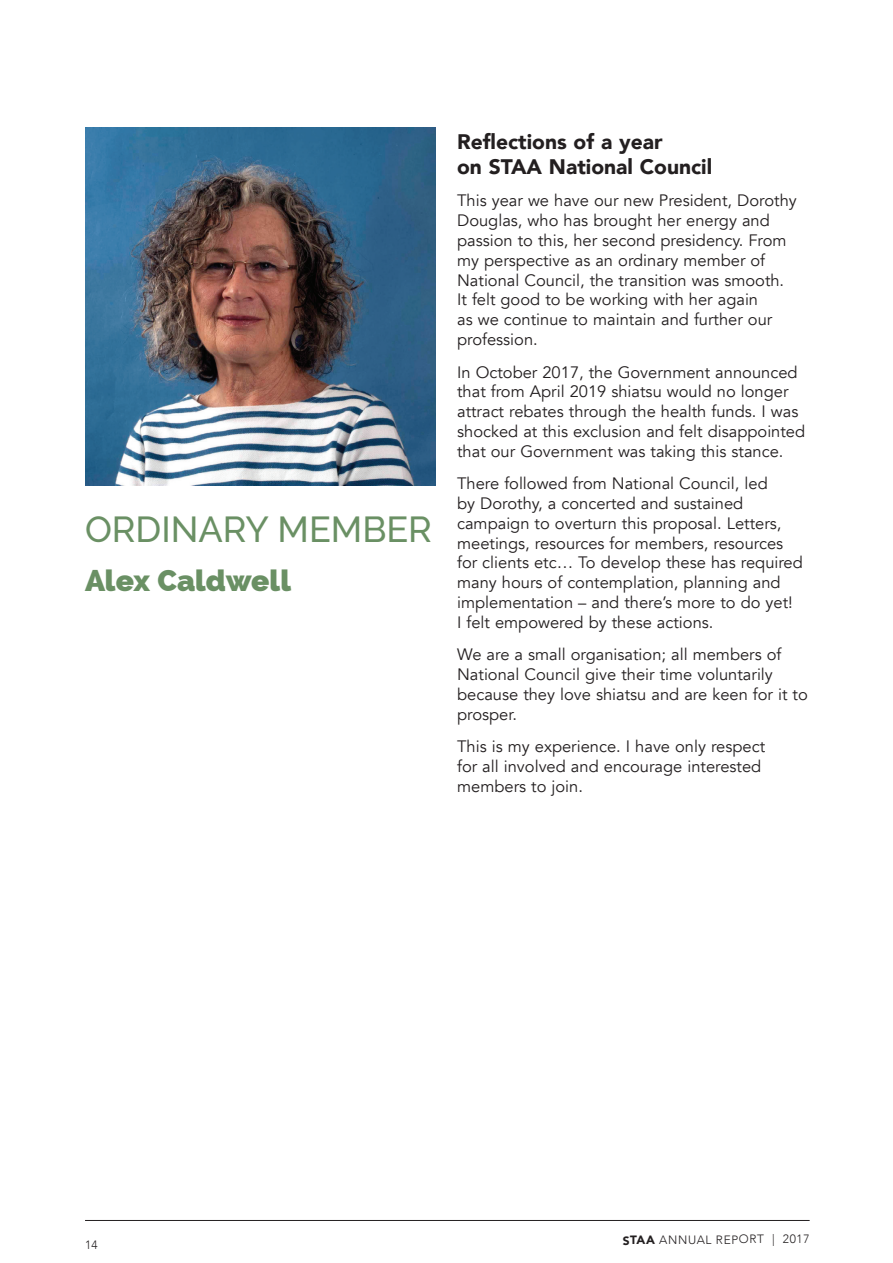
<style>
.page{position:relative;width:893px;height:1263px;background:#fff}
.page>*{position:absolute;margin:0;border:0;box-sizing:border-box;transform-origin:0 0}
.t1{font:500 36px "Raleway";color:#6a9064}
.t2{font:800 30px "Raleway";letter-spacing:-.005em;color:#6a9064}
.t3{font:900 21px/25.2px "Avenir";color:#231f20}
.t4{font:16.5px/19.8px "Avenir";color:#231f20}
.t5{font:300 12px "Avenir";letter-spacing:.04em;color:#231f20}
.s1{font-weight:900}
</style>
<div class="page">
<hr style="left:85px;top:1220px;width:725px;height:1px;background:#231f20">
<img style="left:85px;top:128px;width:351px;height:357px">
<h1 class="t1" style="left:85px;top:508px;width:348px">ORDINARY MEMBER</h1>
<h2 class="t2" style="left:85px;top:563px;width:208px">Alex Caldwell</h2>
<p class="t3" style="left:457px;top:128px;width:257px">Reflections of a year<br>on STAA National Council</p>
<p class="t4" style="left:457px;top:191px;width:341px">This year we have our new President, Dorothy Douglas, who has brought her energy and passion to this, her second presidency. From my perspective as an ordinary member of National Council, the transition was smooth.<br>It felt good to be working with her again<br>as we continue to maintain and further our profession.</p>
<p class="t4" style="left:457px;top:362px;width:350px">In October 2017, the Government announced that from April 2019 shiatsu would no longer attract rebates through the health funds. I was shocked at this exclusion and felt disappointed that our Government was taking this stance.</p>
<p class="t4" style="left:457px;top:474px;width:347px">There followed from National Council, led<br>by Dorothy, a concerted and sustained campaign to overturn this proposal. Letters, meetings, resources for members, resources for clients etc… To develop these has required many hours of contemplation, planning and implementation – and there’s more to do yet!<br>I felt empowered by these actions.</p>
<p class="t4" style="left:457px;top:645px;width:352px">We are a small organisation; all members of National Council give their time voluntarily because they love shiatsu and are keen for it to prosper.</p>
<p class="t4" style="left:457px;top:737px;width:310px">This is my experience. I have only respect for all involved and encourage interested members to join.</p>
<p class="t5" style="left:85px;top:1238px;width:14px">14</p>
<p class="t5" style="left:623px;top:1232px;width:189px"><span class="s1">STAA</span> ANNUAL REPORT | 2017</p>
</div>
